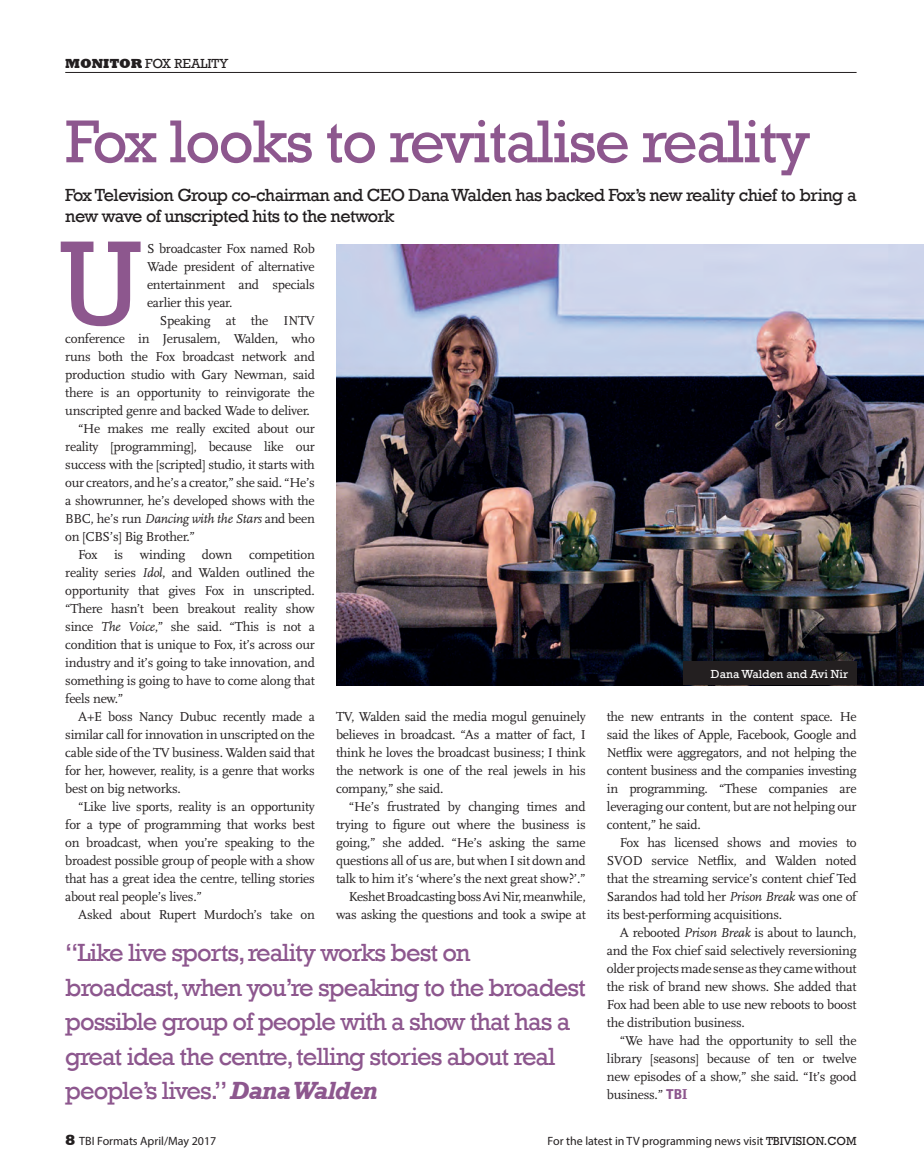
<style>
.page{position:relative;width:924px;height:1171px;background:#fff}
.page>*{position:absolute;margin:0;border:0;box-sizing:border-box;transform-origin:0 0}
.t1{font:122.55px "Rockwell";color:#8d578e}
.t2{font:61.5px "Rockwell";letter-spacing:-.03em;color:#8d578e}
.t3{font:25.5px/34.5px "Rockwell";letter-spacing:-.04em;color:#8d578e}
.t4{font:18px/21.6px "Rockwell";letter-spacing:-.03em;color:#231f20}
.t5{font:13.5px/18px "Scala";letter-spacing:-.02em;color:#231f20;text-align:justify}
.t6{font:italic 13.5px "Scala";letter-spacing:-.02em;color:#231f20}
.t7{font:13.5px "Rockwell";color:#231f20}
.t8{font:12px "Myriad Pro";color:#231f20}
.t9{font:12px "Rockwell";color:#fff}
.s1{font-weight:800}
.s2{font-style:normal}
.s3{font-style:italic}
.s4{font-family:"Bell Gothic BT";font-weight:900;color:#8d578e}
.s5{font-weight:700;font-style:italic}
.s6{font-family:"Rockwell";font-weight:800;font-size:15px}
.s7{font-family:"Rockwell"}
</style>
<div class="page">
<hr style="left:65px;top:72px;width:791px;height:1px;background:#231f20">
<img style="left:336px;top:244px;width:587px;height:441px">
<div style="left:683px;top:661px;width:173px;height:24px;background:#231f20"></div>
<p class="t7" style="left:65px;top:55px;width:164px"><span class="s1">MONITOR</span> FOX REALITY</p>
<h2 class="t2" style="left:65px;top:106px;width:746px">Fox looks to revitalise reality</h2>
<h3 class="t4" style="left:65px;top:184px;width:792px">Fox Television Group co-chairman and CEO Dana Walden has backed Fox’s new reality chief to bring a new wave of unscripted hits to the network</h3>
<h1 class="t1" style="left:59px;top:213px;width:84px">U</h1>
<p class="t5" style="left:147px;top:240px;width:169px">S broadcaster Fox named Rob Wade president of alternative entertainment and specials earlier this year.</p>
<p class="t5" style="left:160px;top:312px;width:156px">Speaking at the INTV</p>
<p class="t5" style="left:65px;top:330px;width:251px">conference in Jerusalem, Walden, who</p>
<p class="t5" style="left:65px;top:348px;width:251px">runs both the Fox broadcast network and</p>
<p class="t5" style="left:65px;top:366px;width:251px">production studio with Gary Newman, said</p>
<p class="t5" style="left:65px;top:384px;width:251px">there is an opportunity to reinvigorate the</p>
<p class="t5" style="left:65px;top:402px;width:246px">unscripted genre and backed Wade to deliver.</p>
<p class="t5" style="left:78px;top:420px;width:238px">“He makes me really excited about our</p>
<p class="t5" style="left:65px;top:438px;width:251px">reality [programming], because like our</p>
<p class="t5" style="left:65px;top:456px;width:251px">success with the [scripted] studio, it starts with</p>
<p class="t5" style="left:65px;top:474px;width:251px">our creators, and he’s a creator,” she said. “He’s</p>
<p class="t5" style="left:65px;top:492px;width:251px">a showrunner, he’s developed shows with the</p>
<p class="t6" style="left:65px;top:511px;width:251px"><span class="s2">BBC, he’s run</span> Dancing with the Stars <span class="s2">and been</span></p>
<p class="t5" style="left:65px;top:528px;width:131px">on [CBS’s] Big Brother.”</p>
<p class="t5" style="left:78px;top:546px;width:238px">Fox is winding down competition</p>
<p class="t5" style="left:65px;top:564px;width:251px">reality series <span class="s3">Idol</span>, and Walden outlined the</p>
<p class="t5" style="left:65px;top:581px;width:251px">opportunity that gives Fox in unscripted.</p>
<p class="t5" style="left:65px;top:599px;width:251px">“There hasn’t been breakout reality show</p>
<p class="t5" style="left:65px;top:617px;width:251px">since <span class="s3">The Voice</span>,” she said. “This is not a</p>
<p class="t5" style="left:65px;top:635px;width:251px">condition that is unique to Fox, it’s across our</p>
<p class="t5" style="left:65px;top:653px;width:251px">industry and it’s going to take innovation, and</p>
<p class="t5" style="left:65px;top:671px;width:251px">something is going to have to come along that</p>
<p class="t5" style="left:65px;top:689px;width:60px">feels new.”</p>
<p class="t5" style="left:78px;top:707px;width:238px">A+E boss Nancy Dubuc recently made a</p>
<p class="t5" style="left:65px;top:725px;width:251px">similar call for innovation in unscripted on the</p>
<p class="t5" style="left:65px;top:743px;width:251px">cable side of the TV business. Walden said that</p>
<p class="t5" style="left:65px;top:761px;width:251px">for her, however, reality, is a genre that works</p>
<p class="t5" style="left:65px;top:779px;width:117px">best on big networks.</p>
<p class="t5" style="left:78px;top:797px;width:238px">“Like live sports, reality is an opportunity</p>
<p class="t5" style="left:65px;top:815px;width:251px">for a type of programming that works best</p>
<p class="t5" style="left:65px;top:833px;width:251px">on broadcast, when you’re speaking to the</p>
<p class="t5" style="left:65px;top:851px;width:251px">broadest possible group of people with a show</p>
<p class="t5" style="left:65px;top:869px;width:251px">that has a great idea the centre, telling stories</p>
<p class="t5" style="left:65px;top:887px;width:138px">about real people’s lives.”</p>
<p class="t5" style="left:78px;top:905px;width:238px">Asked about Rupert Murdoch’s take on</p>
<p class="t9" style="left:711px;top:666px;width:139px">Dana Walden and Avi Nir</p>
<p class="t5" style="left:607px;top:707px;width:251px">the new entrants in the content space. He said the likes of Apple, Facebook, Google and Netflix were aggregators, and not helping the content business and the companies investing in programming. “These companies are leveraging our content, but are not helping our content,” he said.</p>
<p class="t5" style="left:607px;top:833px;width:251px;text-indent:13px">Fox has licensed shows and movies to SVOD service Netflix, and Walden noted that the streaming service’s content chief Ted Sarandos had told her <span class="s3">Prison Break</span> was one of its best-performing acquisitions.</p>
<p class="t5" style="left:607px;top:923px;width:251px;text-indent:13px">A rebooted <span class="s3">Prison Break</span> is about to launch, and the Fox chief said selectively reversioning older projects made sense as they came without the risk of brand new shows. She added that Fox had been able to use new reboots to boost the distribution business.</p>
<p class="t5" style="left:607px;top:1031px;width:251px;text-indent:13px">“We have had the opportunity to sell the library [seasons] because of ten or twelve new episodes of a show,” she said. “It’s good business.” <span class="s4">TBI</span></p>
<p class="t5" style="left:336px;top:707px;width:251px">TV, Walden said the media mogul genuinely believes in broadcast. “As a matter of fact, I think he loves the broadcast business; I think the network is one of the real jewels in his company,” she said.</p>
<p class="t5" style="left:336px;top:797px;width:251px;text-align:right">“He’s frustrated by changing times and trying to figure out where the business is going,” she added. “He’s asking the same questions all of us are, but when I sit down and talk to him it’s ‘where’s the next great show?’.” Keshet Broadcasting boss Avi Nir, meanwhile, was asking the questions and took a swipe at</p>
<h3 class="t3" style="left:65px;top:935px;width:522px">“Like live sports, reality works best on broadcast, when you’re speaking to the broadest possible group of people with a show that has a great idea the centre, telling stories about real people’s lives.” <span class="s5">Dana Walden</span></h3>
<p class="t8" style="left:65px;top:1133px;width:153px"><span class="s6">8</span> TBI Formats April/May 2017</p>
<p class="t8" style="left:547px;top:1133px;width:310px">For the latest in TV programming news visit <span class="s7">TBIVISION.COM</span></p>
</div>
